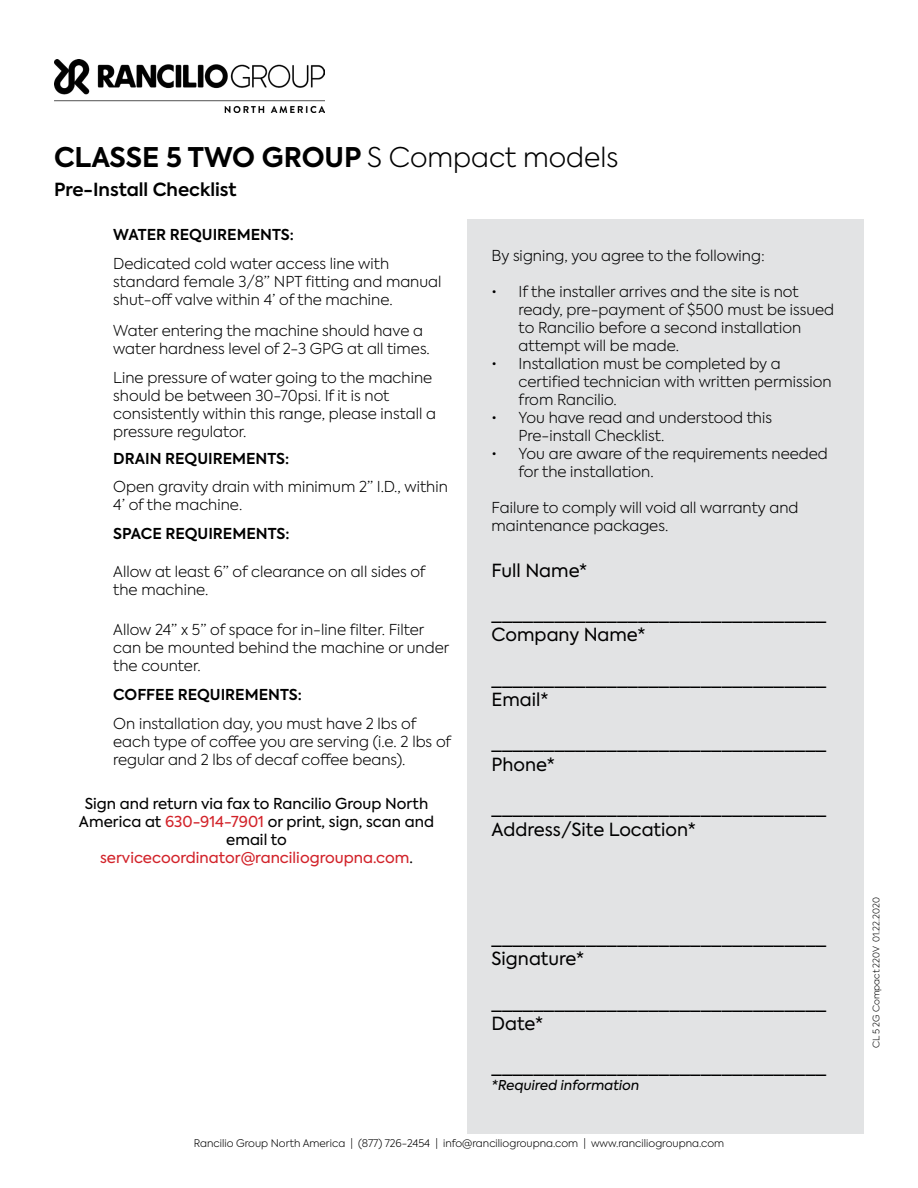
<style>
.page{position:relative;width:918px;height:1188px;background:#fff}
.page>*{position:absolute;margin:0;border:0;box-sizing:border-box;transform-origin:0 0}
.t1{font:700 27px "Axiforma";color:#000}
.t2{font:18px/21.6px "Axiforma";color:#000}
.t3{font:600 18px "Axiforma";color:#000}
.t4{font:300 15px/18px "Axiforma";color:#000}
.t5{font:15px/18px "Axiforma";color:#000;text-align:center}
.t6{font:600 15px "Axiforma";color:#000}
.t7{font:italic 13.5px "Axiforma";color:#000}
.t8{font:300 10.5px "Axiforma";color:#000}
.t9{font:300 9px "Axiforma";color:#000}
.s1{font-weight:300}
.s2{color:#d2232a}
</style>
<div class="page">
<img style="left:54px;top:60px;width:270px;height:53px">
<div style="left:467px;top:219px;width:397px;height:915px;background:#e2e3e4"></div>
<h1 class="t1" style="left:54px;top:139px;width:566px">CLASSE 5 TWO GROUP <span class="s1">S Compact models</span></h1>
<p class="t3" style="left:54px;top:178px;width:184px">Pre-Install Checklist</p>
<p class="t6" style="left:113px;top:225px;width:182px">WATER REQUIREMENTS:</p>
<p class="t4" style="left:113px;top:255px;width:330px">Dedicated cold water access line with standard female 3/8” NPT fitting and manual shut-off valve within 4’ of the machine.</p>
<p class="t4" style="left:113px;top:321px;width:318px">Water entering the machine should have a water hardness level of 2-3 GPG at all times.</p>
<p class="t4" style="left:113px;top:368px;width:324px">Line pressure of water going to the machine should be between 30-70psi. If it is not consistently within this range, please install a pressure regulator.</p>
<p class="t6" style="left:113px;top:448px;width:178px">DRAIN REQUIREMENTS:</p>
<p class="t4" style="left:113px;top:478px;width:336px">Open gravity drain with minimum 2” I.D., within<br>4’ of the machine.</p>
<p class="t6" style="left:113px;top:524px;width:178px">SPACE REQUIREMENTS:</p>
<p class="t4" style="left:113px;top:563px;width:314px">Allow at least 6” of clearance on all sides of the machine.</p>
<p class="t4" style="left:113px;top:621px;width:338px">Allow 24” x 5” of space for in-line filter. Filter can be mounted behind the machine or under the counter.</p>
<p class="t6" style="left:113px;top:685px;width:190px">COFFEE REQUIREMENTS:</p>
<p class="t4" style="left:113px;top:715px;width:339px">On installation day, you must have 2 lbs of each type of coffee you are serving (i.e. 2 lbs of regular and 2 lbs of decaf coffee beans).</p>
<p class="t5" style="left:79px;top:795px;width:357px">Sign and return via fax to Rancilio Group North America at <span class="s2">630-914-7901</span> or print, sign, scan and email to <span class="s2">servicecoordinator@ranciliogroupna.com</span>.</p>
<p class="t4" style="left:492px;top:246px;width:275px">By signing, you agree to the following:</p>
<p class="t4" style="left:519px;top:282px;width:317px;text-indent:-27px">• If the installer arrives and the site is not ready, pre-payment of $500 must be issued to Rancilio before a second installation attempt will be made.</p>
<p class="t4" style="left:519px;top:354px;width:315px;text-indent:-27px">• Installation must be completed by a certified technician with written permission from Rancilio.</p>
<p class="t4" style="left:519px;top:408px;width:255px;text-indent:-27px">• You have read and understood this<br>Pre-install Checklist.</p>
<p class="t4" style="left:519px;top:444px;width:311px;text-indent:-27px">• You are aware of the requirements needed for the installation.</p>
<p class="t4" style="left:492px;top:498px;width:308px">Failure to comply will void all warranty and maintenance packages.</p>
<p class="t2" style="left:492px;top:560px;width:97px">Full Name*</p>
<p class="t2" style="left:492px;top:603px;width:336px">________________________________<br>Company Name*</p>
<p class="t2" style="left:492px;top:668px;width:336px">________________________________<br>Email*</p>
<p class="t2" style="left:492px;top:732px;width:336px">________________________________<br>Phone*</p>
<p class="t2" style="left:492px;top:797px;width:336px">________________________________<br>Address/Site Location*</p>
<p class="t2" style="left:492px;top:927px;width:336px">________________________________<br>Signature*</p>
<p class="t2" style="left:492px;top:992px;width:336px">________________________________<br>Date*</p>
<p class="t2" style="left:492px;top:1056px;width:336px">________________________________</p>
<p class="t7" style="left:492px;top:1076px;width:149px">*Required information</p>
<p class="t8" style="left:194px;top:1137px;width:532px">Rancilio Group North America | (877) 726-2454 | info@ranciliogroupna.com | www.ranciliogroupna.com</p>
<p class="t9" style="left:870px;top:1048px;width:152px;rotate:-90deg">CL 5 2G Compact 220V 01.22.2020</p>
</div>
